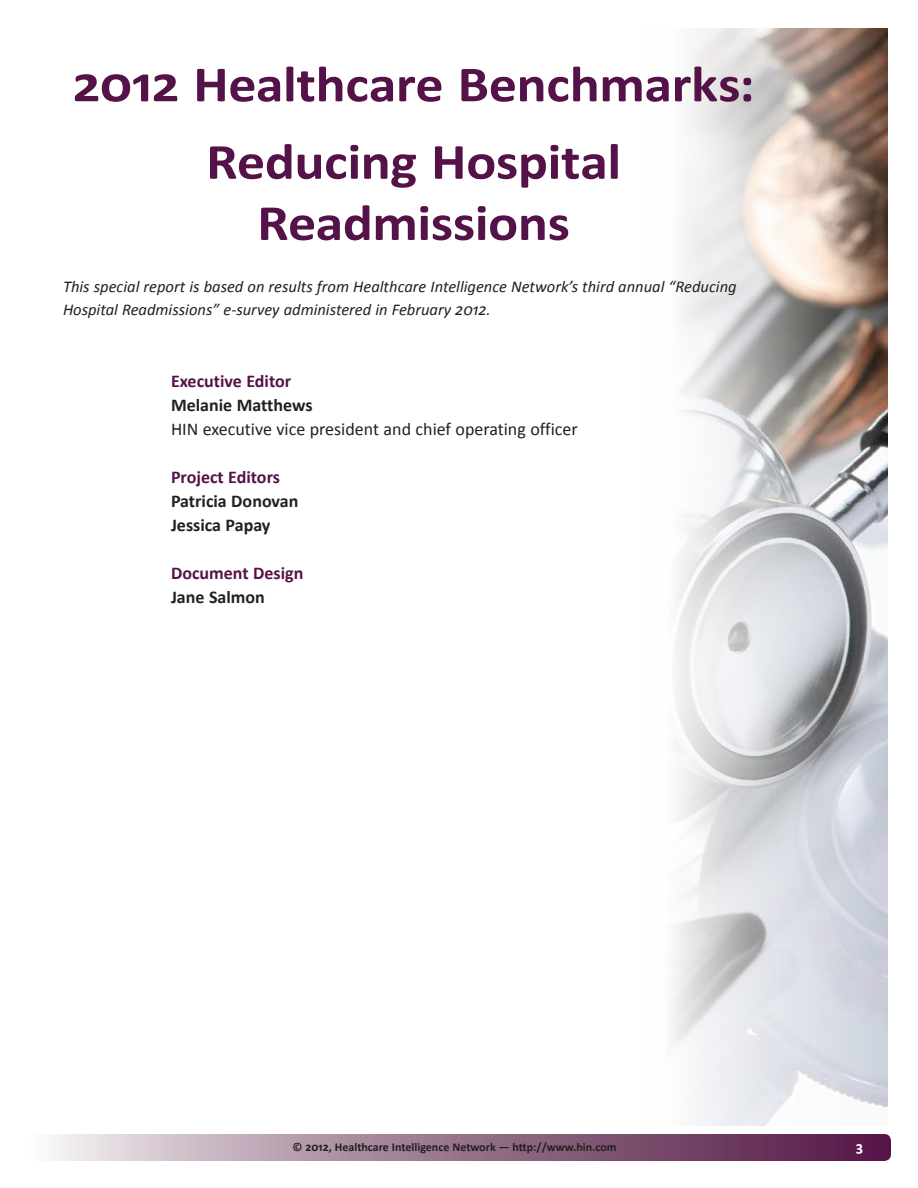
<style>
.page{position:relative;width:918px;height:1188px;background:#fff}
.page>*{position:absolute;margin:0;border:0;box-sizing:border-box;transform-origin:0 0}
.Title__Title{font:700 51px/61.2px "Calibri";letter-spacing:-.01em;color:#551248;text-align:center;scale:1.1 1}
.Credits__Persons{font:700 18px "Calibri";color:#231f20}
.Credits__Persons-2{font:18px "Calibri";color:#231f20}
.Credits__Persons-3{font:700 18px "Calibri";color:#551248}
.Credits__Gen_info{font:italic 16.5px/22.5px "Calibri";color:#231f20}
.t1{font:700 15px "Calibri";color:#fff}
.t2{font:700 12px "Calibri";color:#231f20}
</style>
<div class="page">
<img style="left:672px;top:28px;width:216px;height:1098px">
<svg style="left:27px;top:1134px;width:864px;height:27px;background:#9c7b92"></svg>
<p class="Title__Title" style="left:73px;top:51px;width:621px">2012 Healthcare Benchmarks:</p>
<p class="Title__Title" style="left:206px;top:129px;width:379px">Reducing Hospital<br>Readmissions</p>
<p class="Credits__Gen_info" style="left:63px;top:275px;width:675px">This special report is based on results from Healthcare Intelligence Network’s third annual “Reducing<br>Hospital Readmissions” e-survey administered in February 2012.</p>
<p class="Credits__Persons-3" style="left:171px;top:369px;width:122px">Executive Editor</p>
<p class="Credits__Persons" style="left:171px;top:393px;width:143px">Melanie Matthews</p>
<p class="Credits__Persons-2" style="left:171px;top:417px;width:408px">HIN executive vice president and chief operating officer</p>
<p class="Credits__Persons-3" style="left:171px;top:465px;width:111px">Project Editors</p>
<p class="Credits__Persons" style="left:171px;top:489px;width:129px">Patricia Donovan</p>
<p class="Credits__Persons" style="left:171px;top:513px;width:101px">Jessica Papay</p>
<p class="Credits__Persons-3" style="left:171px;top:561px;width:134px">Document Design</p>
<p class="Credits__Persons" style="left:171px;top:585px;width:95px">Jane Salmon</p>
<p class="t2" style="left:293px;top:1139px;width:325px">© 2012, Healthcare Intelligence Network — http://www.hin.com</p>
<p class="t1" style="left:856px;top:1138px;width:9px">3</p>
</div>
